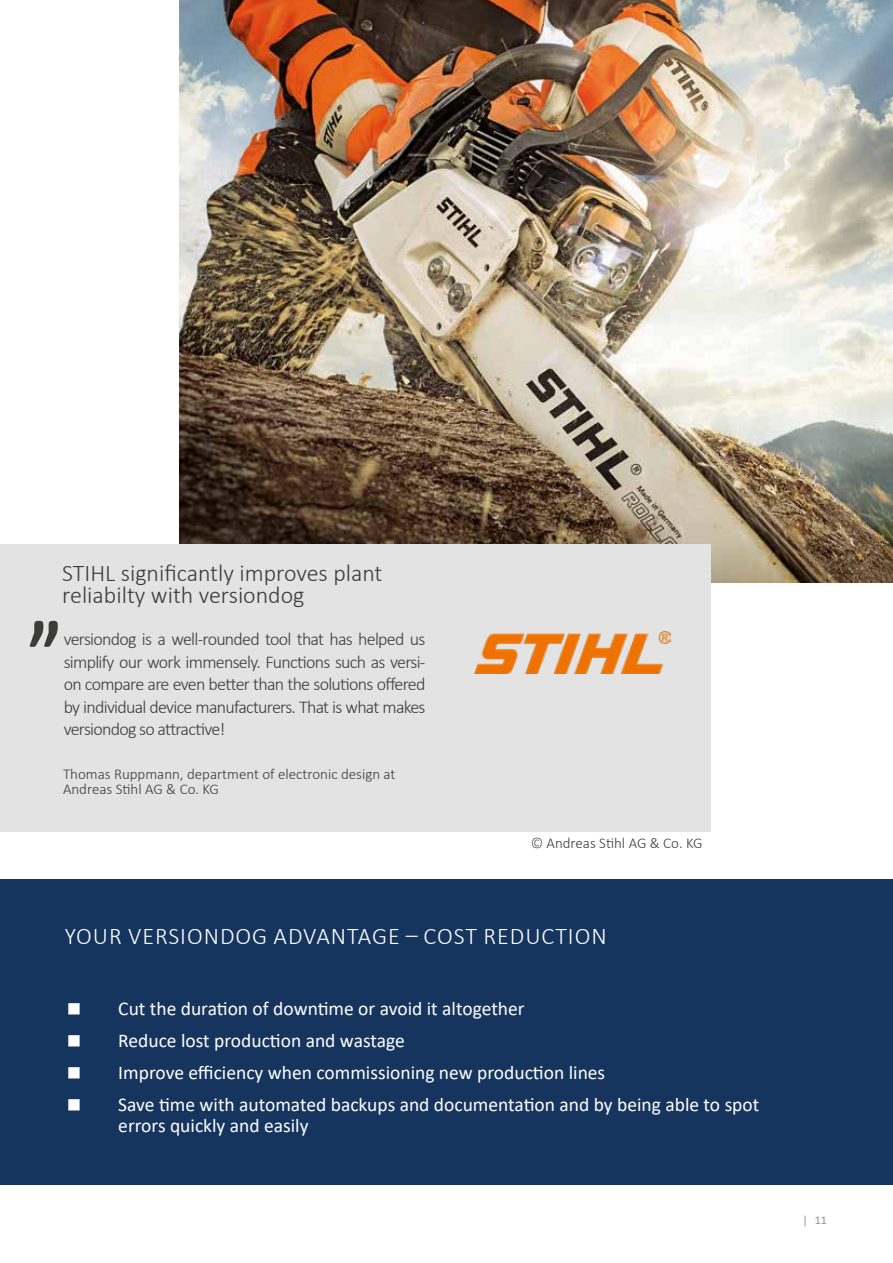
<style>
.page{position:relative;width:893px;height:1263px;background:#fff}
.page>*{position:absolute;margin:0;border:0;box-sizing:border-box;transform-origin:0 0}
.t1{font:700 93px "Calibri";color:#3c3c3b;scale:.81 1}
.t2{font:300 24px/22.5px "Calibri";color:#3c3c3b}
.t3{font:300 24px "Calibri";letter-spacing:.04em;color:#fff}
.t4{font:19.5px/21px "Calibri";color:#fff}
.t5{font:300 18px/22.5px "Calibri";letter-spacing:-.04em;color:#3c3c3b;text-align:justify}
.t6{font:300 15px/15px "Calibri";color:#3c3c3b}
.t7{font:12px "Calibri";color:#929292}
.s1{color:#575756}
</style>
<div class="page">
<div style="left:0;top:879px;width:893px;height:306px;background:#16355e"></div>
<img style="left:180px;top:0;width:713px;height:582px">
<div style="left:1px;top:545px;width:710px;height:287px;background:#e3e3e3"></div>
<img style="left:474px;top:631px;width:196px;height:43px">
<p class="t2" style="left:62px;top:561px;width:322px">STIHL significantly improves plant reliabilty with versiondog</p>
<h1 class="t1" style="left:29px;top:537px;width:42px">„</h1>
<p class="t5" style="left:64px;top:628px;width:363px">versiondog is a well-rounded tool that has helped us simplify our work immensely. Functions such as versi&shy;on compare are even better than the solutions offered by individual device manufacturers. That is what makes versiondog so attractive!</p>
<p class="t6" style="left:63px;top:767px;width:334px">Thomas Ruppmann, department of electronic design at<br>Andreas Stihl AG &amp; Co. KG</p>
<p class="t6" style="left:531px;top:835px;width:173px"><span class="s1">©</span> Andreas Stihl AG &amp; Co. KG</p>
<p class="t3" style="left:65px;top:921px;width:543px">YOUR VERSIONDOG ADVANTAGE – COST REDUCTION</p>
<p class="t4" style="left:67px;top:998px;width:459px">■ Cut the duration of downtime or avoid it altogether</p>
<p class="t4" style="left:67px;top:1030px;width:339px">■ Reduce lost production and wastage</p>
<p class="t4" style="left:67px;top:1062px;width:540px">■ Improve efficiency when commissioning new production lines</p>
<p class="t4" style="left:118px;top:1094px;width:642px;text-indent:-51px">■ Save time with automated backups and documentation and by being able to spot errors quickly and easily</p>
<p class="t7" style="left:802px;top:1212px;width:26px">| 11</p>
</div>
